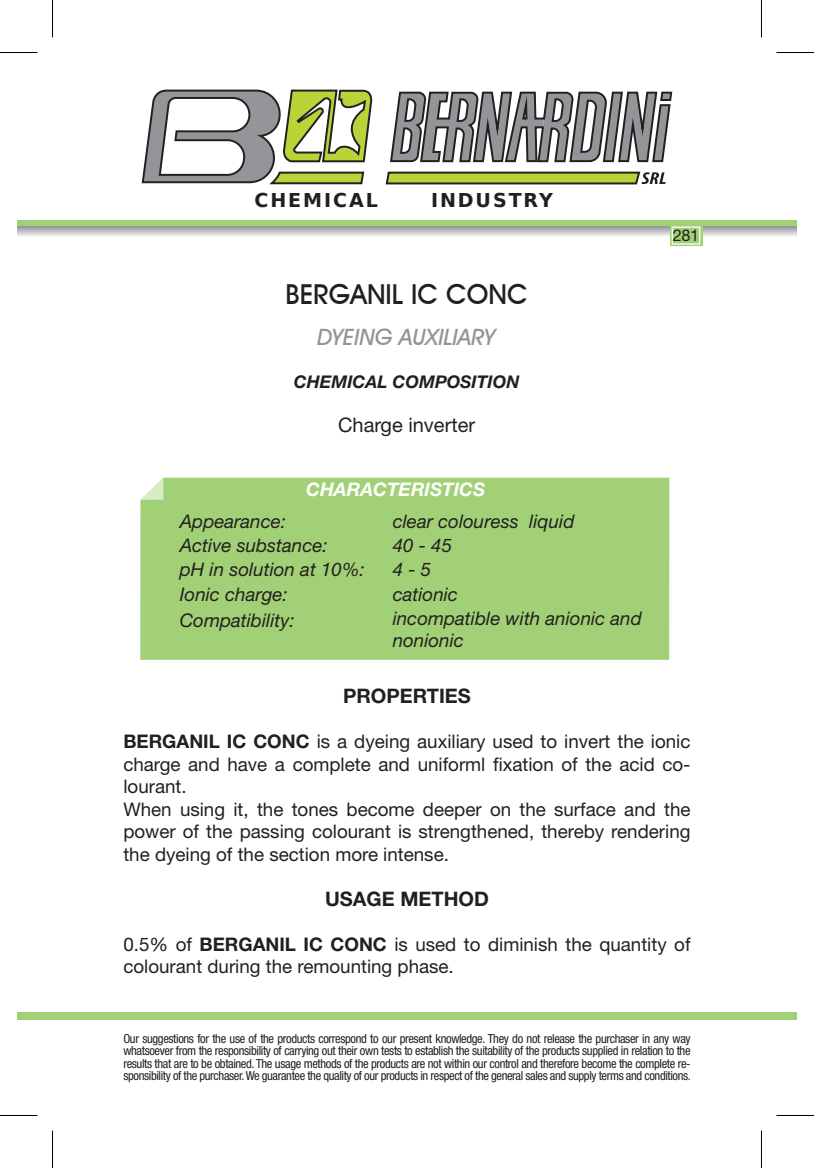
<style>
.page{position:relative;width:814px;height:1168px;background:#fff}
.page>*{position:absolute;margin:0;border:0;box-sizing:border-box;transform-origin:0 0}
.t1{font:500 27.5px "Avant Garde IT Cby BT";color:#231f20}
.t2{font:italic 500 22.5px "Avant Garde IT Cby BT";color:#939598}
.t3{font:700 20px "Helvetica Neue LT Std";color:#231f20}
.t4{font:20px "Helvetica Neue LT Std";color:#231f20}
.t5{font:700 19px "Bitstream Vera Sans";letter-spacing:.1em;color:#231f20}
.t6{font:18.75px/22.5px "Helvetica Neue LT Std";color:#231f20}
.t7{font:italic 18.75px/22.5px "Helvetica Neue LT Std";color:#231f20}
.t8{font:italic 700 18.75px "Helvetica Neue LT Std";color:#fff}
.t9{font:italic 700 17.5px "Helvetica Neue LT Std";color:#231f20}
.t10{font:16.25px "Helvetica Neue LT Std";color:#231f20}
.t11{font:condensed 12.5px/12.5px "Helvetica Neue LT Std";letter-spacing:-.03em;color:#231f20;text-align:justify}
.s1{font-weight:700}
</style>
<div class="page">
<div style="left:52px;top:220px;width:745px;height:8px;background:#a1d076"></div>
<div style="left:17px;top:220px;width:35px;height:8px;background:#a1d076"></div>
<svg style="left:52px;top:226px;width:745px;height:10px;background:#bfc0c2"></svg>
<svg style="left:17px;top:226px;width:35px;height:10px"></svg>
<svg style="left:141px;top:91px;width:532px;height:93px"></svg>
<svg style="left:143px;top:89px;width:230px;height:96px"></svg>
<svg style="left:384px;top:171px;width:281px;height:14px;background:#95a44e"></svg>
<div style="left:52px;top:1012px;width:745px;height:8px;background:#a1d076"></div>
<div style="left:17px;top:1012px;width:35px;height:8px;background:#a1d076"></div>
<svg style="left:670px;top:226px;width:32px;height:20px"></svg>
<div style="left:671px;top:226px;width:29px;height:19px;background:#a1d076;border:1px solid #fff"></div>
<div style="left:140px;top:478px;width:529px;height:182px;background:#a1d076"></div>
<svg style="left:140px;top:478px;width:23px;height:22px"></svg>
<hr style="left:0;top:52px;width:38px;height:1px;background:#000">
<hr style="left:776px;top:52px;width:38px;height:1px;background:#000">
<hr style="left:0;top:1115px;width:38px;height:1px;background:#000">
<hr style="left:776px;top:1115px;width:38px;height:1px;background:#000">
<hr style="left:52px;top:0;width:1px;height:38px;background:#000">
<hr style="left:52px;top:1130px;width:1px;height:38px;background:#000">
<hr style="left:761px;top:0;width:1px;height:38px;background:#000">
<hr style="left:761px;top:1130px;width:1px;height:38px;background:#000">
<h3 class="t5" style="left:254px;top:189px;width:125px">CHEMICAL</h3>
<h3 class="t5" style="left:431px;top:189px;width:123px">INDUSTRY</h3>
<h1 class="t1" style="left:285px;top:277px;width:244px">BERGANIL IC CONC</h1>
<h2 class="t2" style="left:317px;top:323px;width:180px">DYEING AUXILIARY</h2>
<h3 class="t9" style="left:294px;top:371px;width:227px">CHEMICAL COMPOSITION</h3>
<h3 class="t4" style="left:338px;top:413px;width:138px">Charge inverter</h3>
<h3 class="t8" style="left:306px;top:477px;width:181px">CHARACTERISTICS</h3>
<h3 class="t7" style="left:180px;top:510px;width:108px">Appearance:</h3>
<h3 class="t7" style="left:393px;top:510px;width:183px">clear colouress liquid</h3>
<h3 class="t7" style="left:180px;top:534px;width:149px">Active substance:</h3>
<h3 class="t7" style="left:393px;top:534px;width:61px">40 - 45</h3>
<h3 class="t7" style="left:180px;top:558px;width:186px">pH in solution at 10%:</h3>
<h3 class="t7" style="left:393px;top:558px;width:40px">4 - 5</h3>
<h3 class="t7" style="left:180px;top:583px;width:110px">Ionic charge:</h3>
<h3 class="t7" style="left:393px;top:583px;width:67px">cationic</h3>
<h3 class="t7" style="left:180px;top:609px;width:116px">Compatibility:</h3>
<h3 class="t7" style="left:393px;top:607px;width:251px">incompatible with anionic and nonionic</h3>
<h3 class="t10" style="left:673px;top:226px;width:28px">281</h3>
<h3 class="t3" style="left:343px;top:684px;width:129px">PROPERTIES</h3>
<p class="t6" style="left:123px;top:730px;width:568px"><span class="s1">BERGANIL IC CONC</span> is a dyeing auxiliary used to invert the ionic charge and have a complete and uniforml fixation of the acid co&shy;lourant.<br>When using it, the tones become deeper on the surface and the power of the passing colourant is strengthened, thereby rendering the dyeing of the section more intense.</p>
<h3 class="t3" style="left:325px;top:886px;width:165px">USAGE METHOD</h3>
<h3 class="t6" style="left:123px;top:932px;width:568px">0.5% of <span class="s1">BERGANIL IC CONC</span> is used to diminish the quantity of colourant during the remounting phase.</h3>
<p class="t11" style="left:123px;top:1032px;width:569px">Our suggestions for the use of the products correspond to our present knowledge. They do not release the purchaser in any way whatsoever from the responsibility of carrying out their own tests to establish the suitability of the products supplied in relation to the results that are to be obtained. The usage methods of the products are not within our control and therefore become the complete re&shy;sponsibility of the purchaser. We guarantee the quality of our products in respect of the general sales and supply terms and conditions.</p>
</div>
